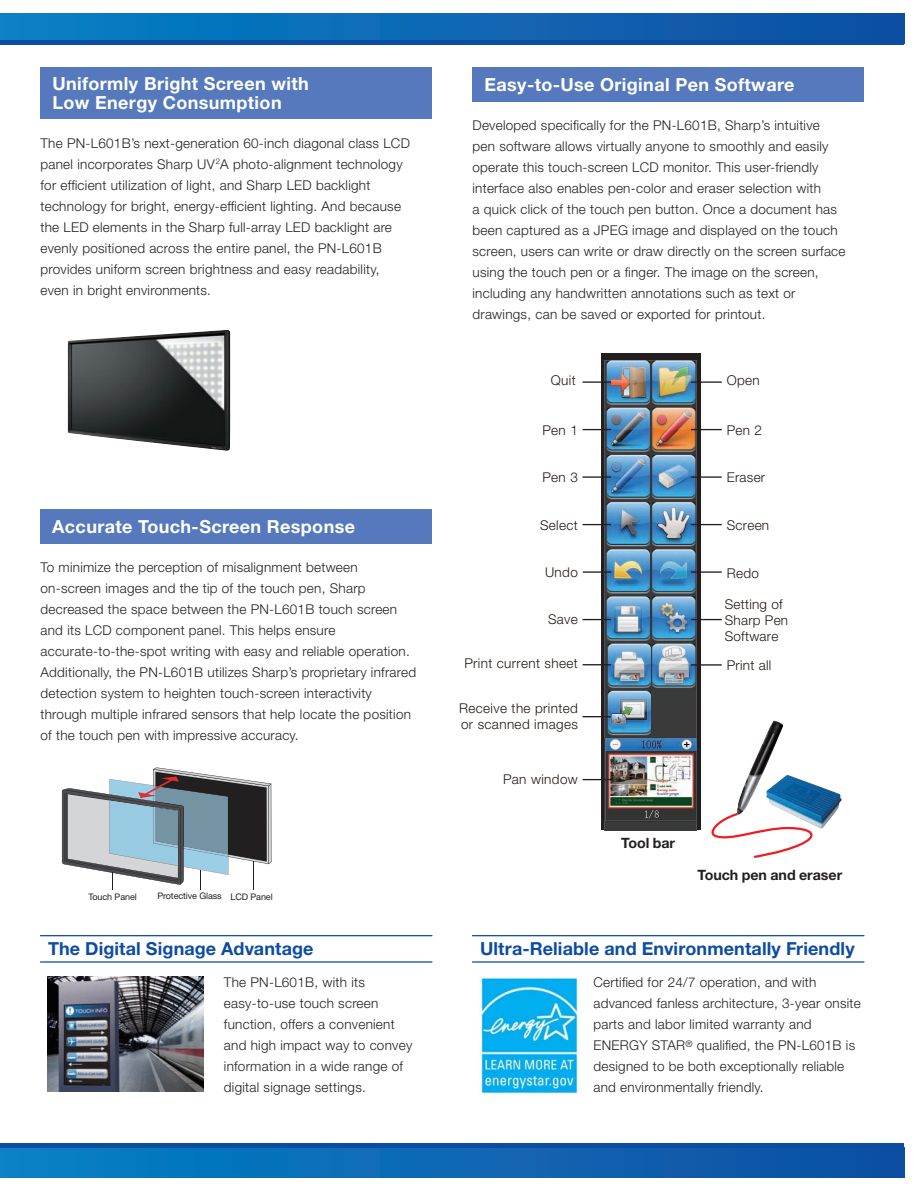
<style>
.page{position:relative;width:918px;height:1188px;background:#fff}
.page>*{position:absolute;margin:0;border:0;box-sizing:border-box;transform-origin:0 0}
.t1{font:700 18px/19.5px "Helvetica Neue LT Std";letter-spacing:.02em;color:#fff}
.t2{font:700 18px "Helvetica Neue LT Std";letter-spacing:.005em;color:#0d4da1}
.t3{font:700 14.25px "Helvetica Neue LT Std";letter-spacing:-.005em;color:#231f20}
.t4{font:300 13.5px/21px "Helvetica Neue LT Std";letter-spacing:.02em;color:#231f20}
.t5{font:300 13.5px/16.2px "Helvetica Neue LT Std";letter-spacing:.03em;color:#211915}
.t6{font:9px "Helvetica Neue LT Std";letter-spacing:-.01em;color:#231f20}
</style>
<div class="page">
<svg style="left:0;top:14px;width:904px;height:27px;background:#0b66b2"></svg>
<hr style="left:0;top:41px;width:904px;height:4px;background:#0d4da1">
<div style="left:0;top:1148px;width:904px;height:29px;background:linear-gradient(to right,#0681c5,#104fa2)"></div>
<hr style="left:0;top:1144px;width:904px;height:4px;background:#0d4da1">
<img style="left:47px;top:977px;width:156px;height:115px">
<img style="left:68px;top:330px;width:162px;height:121px">
<div style="left:472px;top:68px;width:392px;height:34px;background:#5679bd"></div>
<div style="left:40px;top:509px;width:392px;height:34px;background:#5679bd"></div>
<svg style="left:62px;top:767px;width:210px;height:123px"></svg>
<div style="left:40px;top:68px;width:392px;height:51px;background:#5679bd"></div>
<hr style="left:472px;top:935px;width:392px;height:1px;background:#0d4da1">
<hr style="left:472px;top:961px;width:392px;height:2px;background:#0d4da1">
<hr style="left:40px;top:935px;width:392px;height:1px;background:#0d4da1">
<hr style="left:40px;top:961px;width:392px;height:2px;background:#0d4da1">
<svg style="left:711px;top:813px;width:102px;height:45px"></svg>
<img style="left:737px;top:721px;width:46px;height:94px">
<div style="left:601px;top:354px;width:100px;height:476px;background:#231f20"></div>
<img style="left:604px;top:360px;width:92px;height:470px">
<img style="left:766px;top:775px;width:76px;height:53px">
<hr style="left:691px;top:381px;width:31px;height:2px;background:#231f20">
<hr style="left:691px;top:429px;width:31px;height:1px;background:#231f20">
<hr style="left:691px;top:476px;width:31px;height:2px;background:#231f20">
<hr style="left:691px;top:524px;width:31px;height:1px;background:#231f20">
<hr style="left:691px;top:571px;width:31px;height:2px;background:#231f20">
<hr style="left:583px;top:571px;width:28px;height:2px;background:#231f20">
<hr style="left:691px;top:619px;width:31px;height:1px;background:#231f20">
<hr style="left:691px;top:664px;width:31px;height:2px;background:#231f20">
<hr style="left:583px;top:381px;width:28px;height:2px;background:#231f20">
<svg style="left:583px;top:429px;width:28px;height:1px"></svg>
<hr style="left:583px;top:476px;width:28px;height:2px;background:#231f20">
<svg style="left:583px;top:524px;width:28px;height:1px"></svg>
<svg style="left:583px;top:619px;width:28px;height:1px"></svg>
<svg style="left:583px;top:664px;width:28px;height:1px"></svg>
<svg style="left:583px;top:716px;width:28px;height:1px"></svg>
<svg style="left:583px;top:779px;width:28px;height:1px"></svg>
<img style="left:479px;top:977px;width:99px;height:117px">
<h1 class="t1" style="left:52px;top:73px;width:258px">Uniformly Bright Screen with<br>Low Energy Consumption</h1>
<p class="t4" style="left:40px;top:132px;width:371px">The PN-L601B’s next-generation 60-inch diagonal class LCD panel incorporates Sharp UV<sup>2</sup>A photo-alignment technology for efficient utilization of light, and Sharp LED backlight technology for bright, energy-efficient lighting. And because the LED elements in the Sharp full-array LED backlight are evenly positioned across the entire panel, the PN-L601B provides uniform screen brightness and easy readability, even in bright environments.</p>
<h1 class="t1" style="left:52px;top:516px;width:304px">Accurate Touch-Screen Response</h1>
<p class="t4" style="left:41px;top:556px;width:377px">To minimize the perception of misalignment between on-screen images and the tip of the touch pen, Sharp decreased the space between the PN-L601B touch screen and its LCD component panel. This helps ensure accurate-to-the-spot writing with easy and reliable operation.<br>Additionally, the PN-L601B utilizes Sharp’s proprietary infrared detection system to heighten touch-screen interactivity through multiple infrared sensors that help locate the position of the touch pen with impressive accuracy.</p>
<p class="t6" style="left:88px;top:891px;width:50px">Touch Panel</p>
<p class="t6" style="left:157px;top:891px;width:117px">Protective Glass LCD Panel</p>
<h1 class="t2" style="left:48px;top:937px;width:267px">The Digital Signage Advantage</h1>
<p class="t4" style="left:224px;top:972px;width:190px">The PN-L601B, with its easy-to-use touch screen function, offers a convenient and high impact way to convey information in a wide range of digital signage settings.</p>
<h1 class="t1" style="left:485px;top:75px;width:311px">Easy-to-Use Original Pen Software</h1>
<p class="t4" style="left:473px;top:115px;width:375px">Developed specifically for the PN-L601B, Sharp’s intuitive pen software allows virtually anyone to smoothly and easily operate this touch-screen LCD monitor. This user-friendly interface also enables pen-color and eraser selection with<br>a quick click of the touch pen button. Once a document has been captured as a JPEG image and displayed on the touch screen, users can write or draw directly on the screen surface using the touch pen or a finger. The image on the screen, including any handwritten annotations such as text or drawings, can be saved or exported for printout.</p>
<p class="t5" style="left:551px;top:372px;width:26px">Quit</p>
<p class="t5" style="left:542px;top:422px;width:37px">Pen 1</p>
<p class="t5" style="left:542px;top:469px;width:37px">Pen 3</p>
<p class="t5" style="left:540px;top:517px;width:39px">Select</p>
<p class="t5" style="left:727px;top:372px;width:34px">Open</p>
<p class="t5" style="left:727px;top:422px;width:37px">Pen 2</p>
<p class="t5" style="left:727px;top:469px;width:40px">Eraser</p>
<p class="t5" style="left:727px;top:517px;width:44px">Screen</p>
<p class="t5" style="left:545px;top:563px;width:34px">Undo</p>
<p class="t5" style="left:727px;top:564px;width:34px">Redo</p>
<p class="t5" style="left:725px;top:596px;width:65px">Setting of<br>Sharp Pen<br>Software</p>
<p class="t5" style="left:727px;top:656px;width:46px">Print all</p>
<p class="t5" style="left:548px;top:611px;width:31px">Save</p>
<p class="t5" style="left:464px;top:654px;width:115px">Print current sheet</p>
<p class="t5" style="left:459px;top:700px;width:120px">Receive the printed or scanned images</p>
<p class="t5" style="left:503px;top:770px;width:76px">Pan window</p>
<p class="t3" style="left:621px;top:834px;width:56px">Tool bar</p>
<p class="t3" style="left:697px;top:866px;width:146px">Touch pen and eraser</p>
<h1 class="t2" style="left:480px;top:937px;width:376px">Ultra-Reliable and Environmentally Friendly</h1>
<p class="t4" style="left:593px;top:972px;width:269px">Certified for 24/7 operation, and with advanced fanless architecture, 3-year onsite parts and labor limited warranty and ENERGY STAR<sup>®</sup> qualified, the PN-L601B is designed to be both exceptionally reliable and environmentally friendly.</p>
</div>
